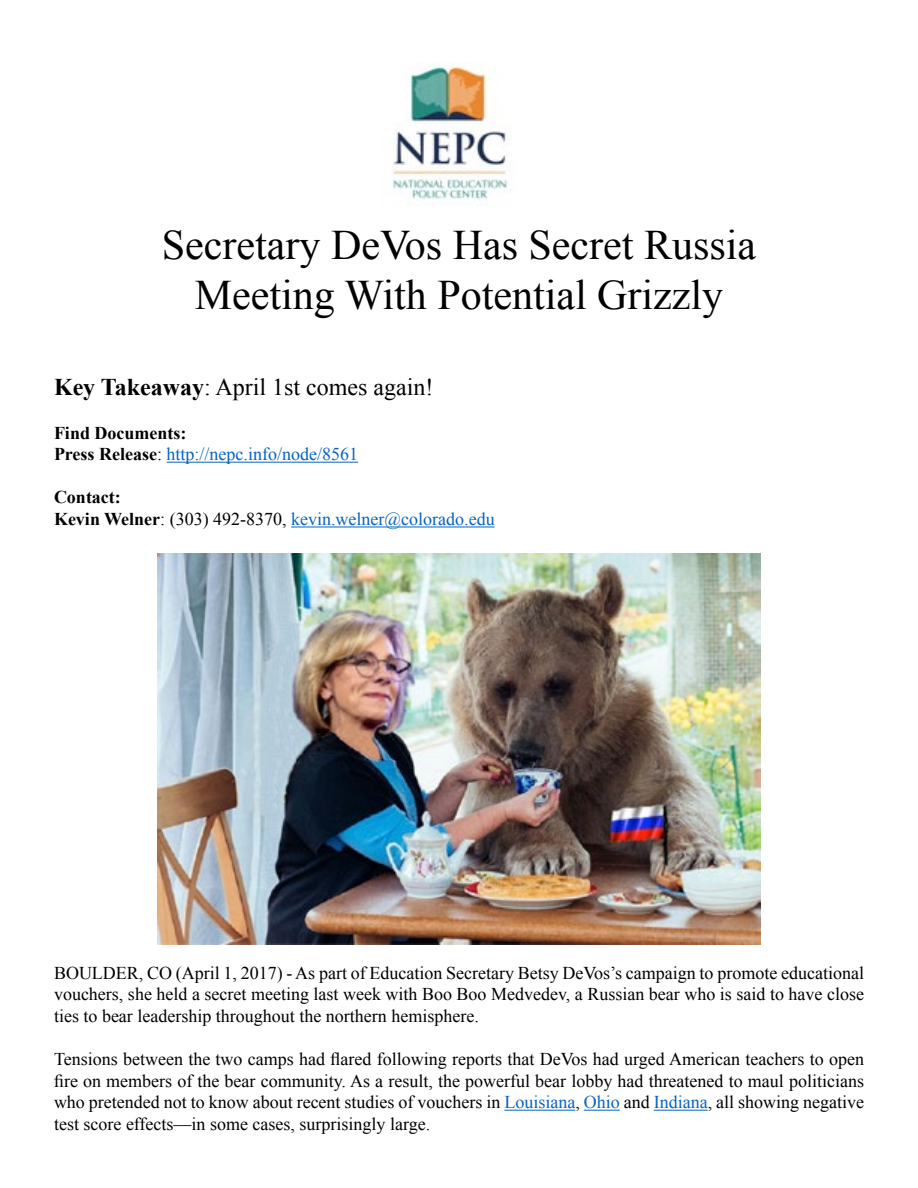
<style>
.page{position:relative;width:918px;height:1188px;background:#fff}
.page>*{position:absolute;margin:0;border:0;box-sizing:border-box;transform-origin:0 0}
.t1{font:42px/50.4px "Times New Roman";color:#000;text-align:center}
.t2{font:24px "Times New Roman";color:#000}
.t3{font:18px/21.6px "Times New Roman";color:#000;text-align:justify}
.t4{font:18px/21.6px "Times New Roman";color:#0563c1}
.t5{font:700 18px/21.6px "Times New Roman";color:#000}
.s1{font-weight:700}
.s2{font-weight:400}
.s3{font-weight:400;color:#0563c1}
.s4{font-weight:700;color:#000}
.s5{color:#000}
.s6{color:#0563c1}
</style>
<div class="page">
<hr style="left:167px;top:462px;width:191px;height:1px;background:#0563c1">
<hr style="left:291px;top:527px;width:204px;height:1px;background:#0563c1">
<hr style="left:504px;top:1110px;width:71px;height:1px;background:#0563c1">
<hr style="left:584px;top:1110px;width:36px;height:1px;background:#0563c1">
<hr style="left:654px;top:1110px;width:54px;height:1px;background:#0563c1">
<img style="left:157px;top:554px;width:604px;height:391px">
<img style="left:392px;top:66px;width:119px;height:136px">
<h1 class="t1" style="left:162px;top:219px;width:596px">Secretary DeVos Has Secret Russia<br>Meeting With Potential Grizzly</h1>
<h2 class="t2" style="left:54px;top:371px;width:381px"><span class="s1">Key Takeaway</span>: April 1st comes again!</h2>
<p class="t5" style="left:54px;top:421px;width:306px">Find Documents:<br>Press Release<span class="s2">:</span> <span class="s3">http://nepc.info/node/8561</span></p>
<p class="t4" style="left:54px;top:486px;width:442px"><span class="s4">Contact:<br>Kevin Welner</span><span class="s5">: (303) 492-8370,</span> kevin.welner@colorado.edu</p>
<p class="t3" style="left:54px;top:962px;width:812px">BOULDER, CO (April 1, 2017) - As part of Education Secretary Betsy DeVos’s campaign to promote educational vouchers, she held a secret meeting last week with Boo Boo Medvedev, a Russian bear who is said to have close ties to bear leadership throughout the northern hemisphere.</p>
<p class="t3" style="left:54px;top:1048px;width:812px">Tensions between the two camps had flared following reports that DeVos had urged American teachers to open fire on members of the bear community. As a result, the powerful bear lobby had threatened to maul politicians who pretended not to know about recent studies of vouchers in <span class="s6">Louisiana</span>, <span class="s6">Ohio</span> and <span class="s6">Indiana</span>, all showing negative test score effects—in some cases, surprisingly large.</p>
</div>
